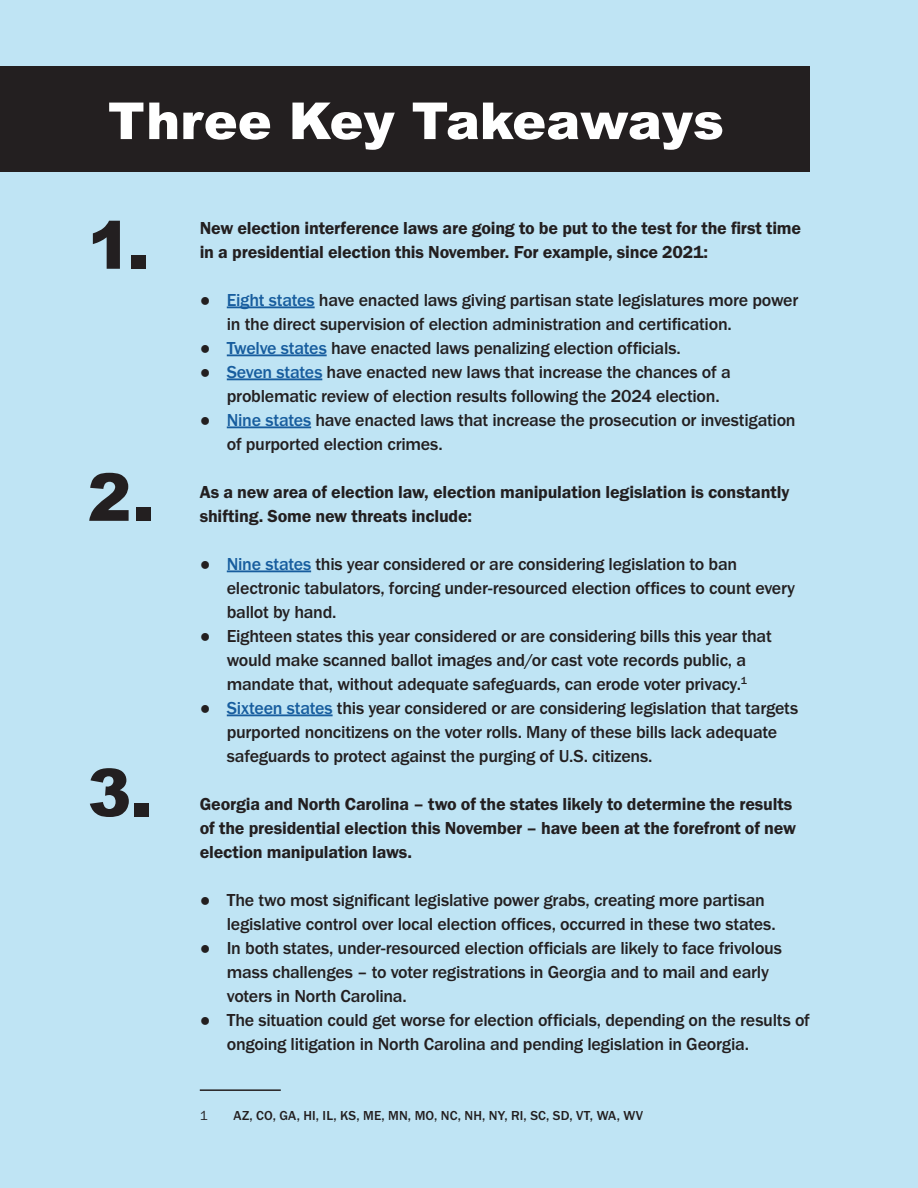
<style>
.page{position:relative;width:918px;height:1188px;background:#bfe4f4}
.page>*{position:absolute;margin:0;border:0;box-sizing:border-box;transform-origin:0 0}
.Medium_Stat{font:900 66px "Arial";color:#231f20}
.t1{font:900 51px "Arial";color:#fff}
.t2{font:500 18px/24px "Franklin Gothic URW";letter-spacing:-.015em;color:#231f20}
.Medium_Stat-2{font:18px/24px "Franklin Gothic URW Dem";letter-spacing:-.015em;color:#231f20}
.Footnote{font:500 13.5px "Franklin Gothic URW";letter-spacing:.005em;color:#231f20}
.Footnote-2{font:13.5px "Franklin Gothic URW Boo";color:#231f20}
.s1{font-family:"Franklin Gothic"}
.s2{color:#175d9e}
</style>
<div class="page">
<div style="left:0;top:66px;width:810px;height:106px;background:#231f20"></div>
<hr style="left:227px;top:306px;width:88px;height:2px;background:#175d9e">
<hr style="left:227px;top:354px;width:100px;height:2px;background:#175d9e">
<hr style="left:227px;top:378px;width:95px;height:2px;background:#175d9e">
<hr style="left:227px;top:426px;width:84px;height:2px;background:#175d9e">
<hr style="left:227px;top:570px;width:84px;height:2px;background:#175d9e">
<hr style="left:227px;top:714px;width:106px;height:2px;background:#175d9e">
<hr style="left:200px;top:1089px;width:81px;height:2px;background:#231f20">
<h1 class="t1" style="left:108px;top:84px;width:618px">Three Key Takeaways</h1>
<p class="Medium_Stat" style="left:87px;top:197px;width:63px">1.</p>
<p class="Medium_Stat" style="left:87px;top:449px;width:68px">2.</p>
<p class="Medium_Stat" style="left:87px;top:745px;width:67px">3.</p>
<p class="Medium_Stat-2" style="left:200px;top:215px;width:603px">New election interference laws are going to be put to the test for the first time in a presidential election this November. For example, since 2021:</p>
<p class="t2" style="left:227px;top:287px;width:573px;text-indent:-27px"><span class="s1">●</span> <span class="s2">Eight states</span> have enacted laws giving partisan state legislatures more power in the direct supervision of election administration and certification.</p>
<p class="t2" style="left:200px;top:335px;width:483px"><span class="s1">●</span> <span class="s2">Twelve states</span> have enacted laws penalizing election officials.</p>
<p class="t2" style="left:227px;top:359px;width:505px;text-indent:-27px"><span class="s1">●</span> <span class="s2">Seven states</span> have enacted new laws that increase the chances of a problematic review of election results following the 2024 election.</p>
<p class="t2" style="left:227px;top:407px;width:570px;text-indent:-27px"><span class="s1">●</span> <span class="s2">Nine states</span> have enacted laws that increase the prosecution or investigation of purported election crimes.</p>
<p class="Medium_Stat-2" style="left:200px;top:479px;width:591px">As a new area of election law, election manipulation legislation is constantly shifting. Some new threats include:</p>
<p class="t2" style="left:227px;top:551px;width:570px;text-indent:-27px"><span class="s1">●</span> <span class="s2">Nine states</span> this year considered or are considering legislation to ban electronic tabulators, forcing under-resourced election offices to count every ballot by hand.</p>
<p class="t2" style="left:200px;top:623px;width:574px;text-align:center"><span class="s1">●</span> Eighteen states this year considered or are considering bills this year that would make scanned ballot images and/or cast vote records public, a mandate that, without adequate safeguards, can erode voter privacy.<sup>1</sup></p>
<p class="t2" style="left:227px;top:695px;width:573px;text-indent:-27px"><span class="s1">●</span> <span class="s2">Sixteen states</span> this year considered or are considering legislation that targets purported noncitizens on the voter rolls. Many of these bills lack adequate safeguards to protect against the purging of U.S. citizens.</p>
<p class="Medium_Stat-2" style="left:200px;top:791px;width:598px">Georgia and North Carolina – two of the states likely to determine the results of the presidential election this November – have been at the forefront of new election manipulation laws.</p>
<p class="t2" style="left:227px;top:887px;width:550px;text-indent:-27px"><span class="s1">●</span> The two most significant legislative power grabs, creating more partisan legislative control over local election offices, occurred in these two states.</p>
<p class="t2" style="left:227px;top:935px;width:557px;text-indent:-27px"><span class="s1">●</span> In both states, under-resourced election officials are likely to face frivolous mass challenges – to voter registrations in Georgia and to mail and early voters in North Carolina.</p>
<p class="t2" style="left:227px;top:1007px;width:585px;text-indent:-27px"><span class="s1">●</span> The situation could get worse for election officials, depending on the results of ongoing litigation in North Carolina and pending legislation in Georgia.</p>
<p class="Footnote-2" style="left:200px;top:1107px;width:9px">1</p>
<p class="Footnote" style="left:234px;top:1107px;width:411px">AZ, CO, GA, HI, IL, KS, ME, MN, MO, NC, NH, NY, RI, SC, SD, VT, WA, WV</p>
</div>
